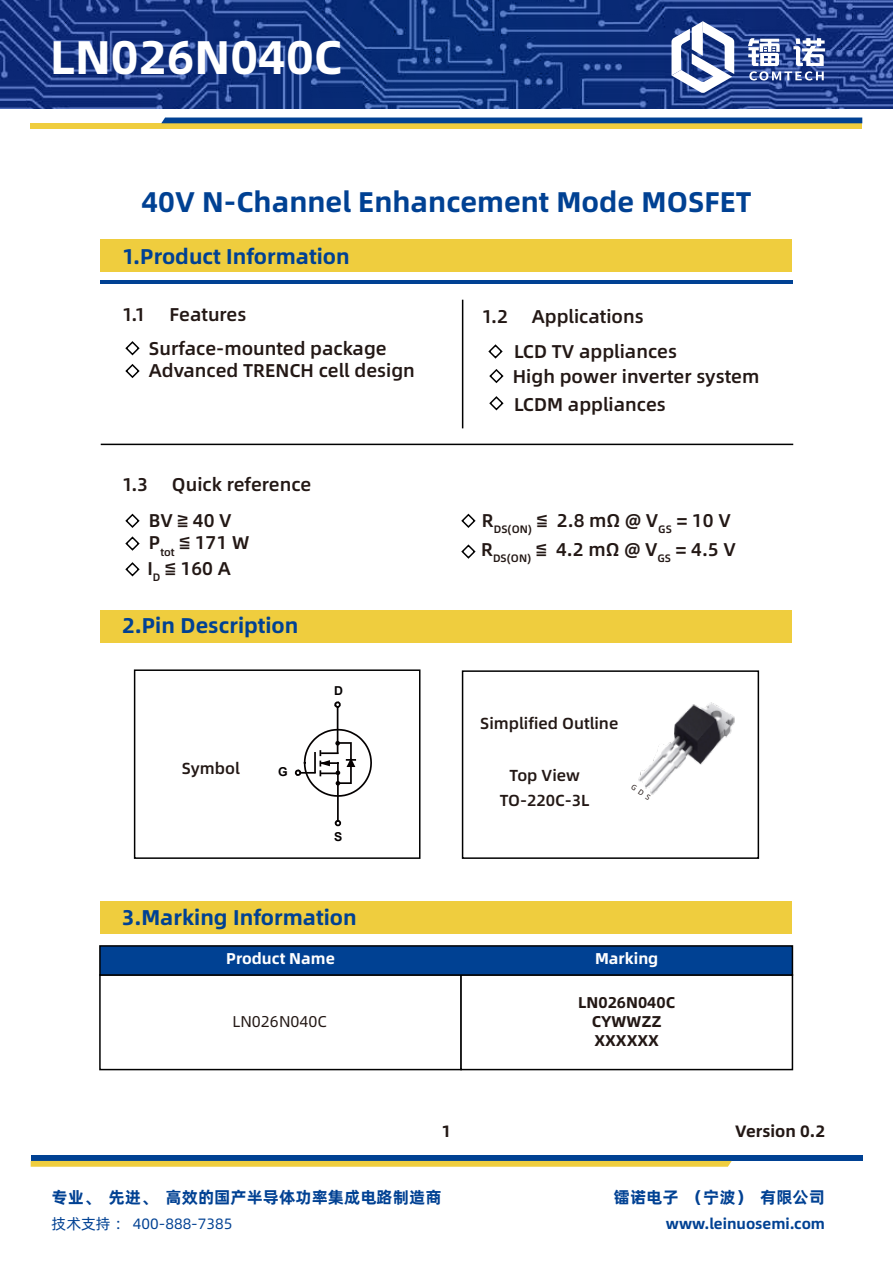
<style>
.page{position:relative;width:893px;height:1263px;background:#fff}
.page>*{position:absolute;margin:0;border:0;box-sizing:border-box;transform-origin:0 0}
.t1{font:47.25px "Alibaba Pu Hui Ti B";color:#fff}
.t2{font:28.5px "Alibaba Pu Hui Ti B";color:#004193}
.t3{font:21.3px "Alibaba Pu Hui Ti B";color:#004193}
.t4{font:18.6px/22.2px "Alibaba Pu Hui Ti M";color:#231815}
.t5{font:16.5px "Alibaba Pu Hui Ti B";color:#004193}
.t6{font:16.5px "Alibaba Pu Hui Ti B";color:#231815}
.t7{font:16.05px/25.3px "Alibaba Pu Hui Ti M";color:#231815;text-align:center}
.t8{font:15.6px/18.8px "Alibaba Pu Hui Ti B";color:#231815;text-align:center}
.t9{font:15.6px "Alibaba Pu Hui Ti B";color:#fff}
.t10{font:15.6px "Alibaba Pu Hui Ti R";color:#231815}
.t11{font:15px "Alibaba Pu Hui Ti B";color:#004193}
.t12{font:15px "Alibaba Pu Hui Ti R";color:#004193}
.t13{font:700 12.3px "Arial";color:#040000}
</style>
<div class="page">
<div style="left:100px;top:239px;width:692px;height:33px;background:#efcd3e"></div>
<hr style="left:100px;top:281px;width:693px;height:3px;background:#004193">
<hr style="left:101px;top:444px;width:692px;height:1px;background:#000">
<hr style="left:462px;top:300px;width:1px;height:128px;background:#000">
<svg style="left:125px;top:341px;width:15px;height:15px"></svg>
<svg style="left:125px;top:364px;width:15px;height:14px"></svg>
<svg style="left:488px;top:344px;width:15px;height:15px"></svg>
<svg style="left:125px;top:513px;width:15px;height:15px"></svg>
<svg style="left:461px;top:513px;width:15px;height:15px"></svg>
<div style="left:100px;top:610px;width:692px;height:32px;background:#efcd3e"></div>
<div style="left:31px;top:1155px;width:831px;height:6px;background:#004193"></div>
<svg style="left:31px;top:1161px;width:701px;height:6px;background:#efcf46"></svg>
<svg style="left:334px;top:820px;width:8px;height:7px"></svg>
<svg style="left:334px;top:701px;width:7px;height:8px"></svg>
<hr style="left:337px;top:707px;width:1px;height:46px;background:#040000">
<hr style="left:337px;top:773px;width:2px;height:48px;background:#040000">
<svg style="left:294px;top:728px;width:78px;height:70px"></svg>
<div style="left:134px;top:669px;width:286px;height:190px;border:2px solid #000"></div>
<div style="left:462px;top:670px;width:297px;height:189px;background:#fff;border:2px solid #000"></div>
<div style="left:100px;top:901px;width:692px;height:33px;background:#efcd3e"></div>
<div style="left:99px;top:974px;width:363px;height:96px;background:#fff;border:2px solid #000"></div>
<div style="left:460px;top:974px;width:333px;height:96px;background:#fff;border:2px solid #000"></div>
<div style="left:99px;top:945px;width:694px;height:31px;background:#004193;border:2px solid #000"></div>
<svg style="left:0;top:0;width:893px;height:108px;background:#183884"></svg>
<div style="left:31px;top:123px;width:831px;height:6px;background:#efcd3e"></div>
<div style="left:161px;top:118px;width:701px;height:5px;background:#004193"></div>
<svg style="left:671px;top:21px;width:63px;height:72px"></svg>
<svg style="left:748px;top:38px;width:77px;height:43px"></svg>
<img style="left:638px;top:702px;width:97px;height:93px">
<svg style="left:489px;top:369px;width:15px;height:15px"></svg>
<svg style="left:461px;top:544px;width:15px;height:15px"></svg>
<svg style="left:125px;top:536px;width:15px;height:15px"></svg>
<svg style="left:125px;top:562px;width:15px;height:15px"></svg>
<svg style="left:489px;top:396px;width:15px;height:15px"></svg>
<svg style="left:638px;top:784px;width:13px;height:11px"></svg>
<h1 class="t1" style="left:50px;top:20px;width:294px">LN026N040C</h1>
<h2 class="t2" style="left:141px;top:179px;width:612px">40V N-Channel Enhancement Mode MOSFET</h2>
<p class="t3" style="left:122px;top:239px;width:229px">1.Product Information</p>
<p class="t4" style="left:122px;top:303px;width:25px">1.1</p>
<p class="t4" style="left:169px;top:303px;width:79px">Features</p>
<p class="t4" style="left:149px;top:336px;width:268px">Surface-mounted package<br>Advanced TRENCH cell design</p>
<p class="t4" style="left:122px;top:472px;width:28px">1.3</p>
<p class="t4" style="left:172px;top:472px;width:141px">Quick reference</p>
<p class="t4" style="left:149px;top:508px;width:102px">BV ≧ 40 V<br>P<sub>tot</sub> ≦ 171 W</p>
<p class="t4" style="left:147px;top:556px;width:85px">I<sub>D</sub> ≦ 160 A</p>
<p class="t3" style="left:122px;top:609px;width:178px">2.Pin Description</p>
<p class="t7" style="left:182px;top:755px;width:60px">Symbol</p>
<p class="t13" style="left:278px;top:763px;width:11px">G</p>
<p class="t13" style="left:334px;top:682px;width:10px">D</p>
<p class="t13" style="left:334px;top:828px;width:10px">S</p>
<p class="t4" style="left:482px;top:304px;width:28px">1.2</p>
<p class="t4" style="left:532px;top:304px;width:113px">Applications</p>
<p class="t4" style="left:514px;top:339px;width:165px">LCD TV appliances</p>
<p class="t4" style="left:513px;top:364px;width:248px">High power inverter system</p>
<p class="t4" style="left:514px;top:392px;width:153px">LCDM appliances</p>
<p class="t4" style="left:482px;top:508px;width:250px">R<sub>DS(ON)</sub> ≦ 2.8 mΩ @ V<sub>GS</sub> = 10 V</p>
<p class="t4" style="left:481px;top:537px;width:256px">R<sub>DS(ON)</sub> ≦ 4.2 mΩ @ V<sub>GS</sub> = 4.5 V</p>
<p class="t7" style="left:480px;top:709px;width:140px">Simplified Outline</p>
<p class="t7" style="left:500px;top:762px;width:91px">Top View<br>TO-220C-3L</p>
<p class="t3" style="left:122px;top:900px;width:236px">3.Marking Information</p>
<p class="t9" style="left:226px;top:946px;width:110px">Product Name</p>
<p class="t9" style="left:595px;top:946px;width:65px">Marking</p>
<p class="t10" style="left:232px;top:1009px;width:96px">LN026N040C</p>
<p class="t8" style="left:578px;top:992px;width:99px">LN026N040C<br>CYWWZZ<br>XXXXXX</p>
<p class="t6" style="left:442px;top:1118px;width:11px">1</p>
<p class="t6" style="left:735px;top:1118px;width:91px">Version 0.2</p>
<p class="t5" style="left:52px;top:1184px;width:391px">专业、先进、高效的国产半导体功率集成电路制造商</p>
<p class="t5" style="left:614px;top:1184px;width:213px">镭诺电子（宁波）有限公司</p>
<p class="t12" style="left:52px;top:1213px;width:182px">技术支持： 400-888-7385</p>
<p class="t11" style="left:666px;top:1212px;width:161px">www.leinuosemi.com</p>
</div>
